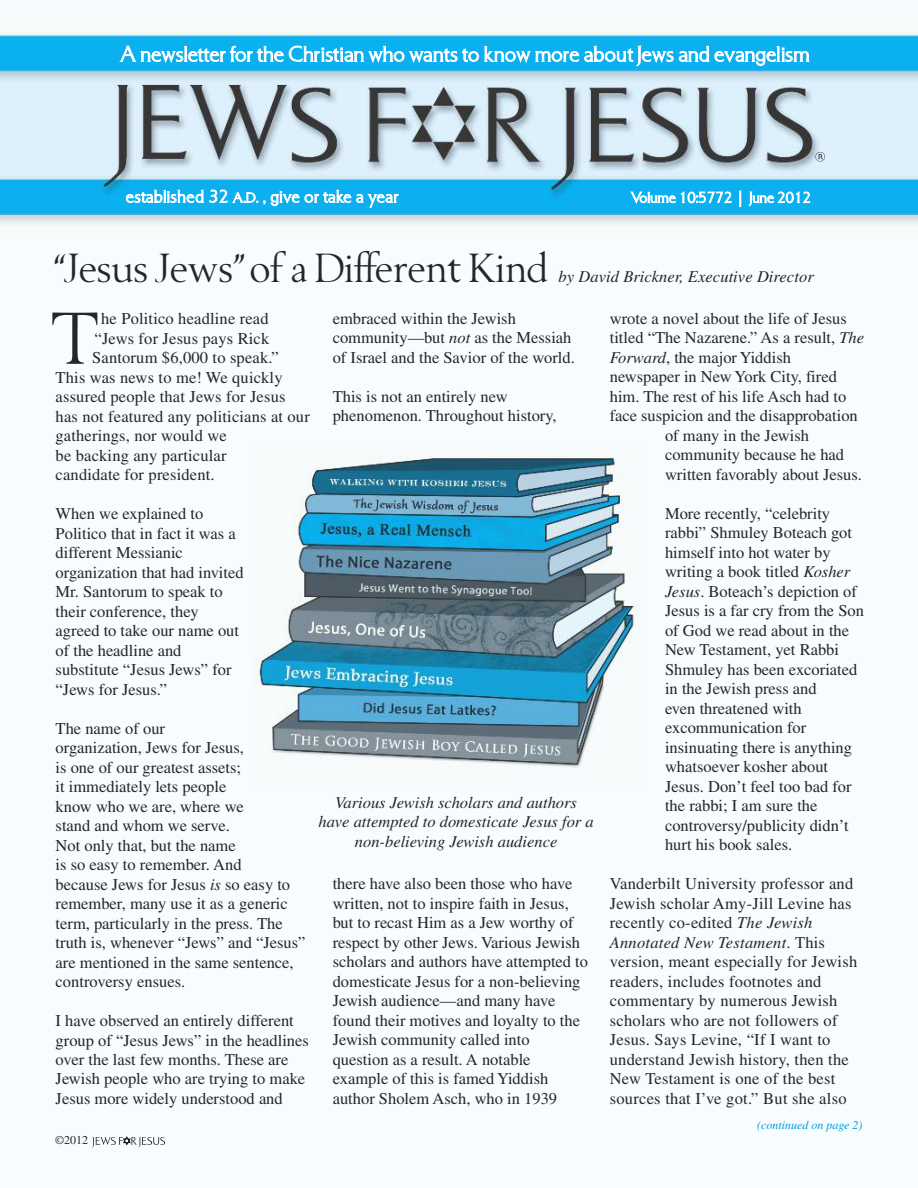
<style>
.page{position:relative;width:918px;height:1188px;background:#f7fcfe}
.page>*{position:absolute;margin:0;border:0;box-sizing:border-box;transform-origin:0 0}
.t1{font:73.05px "Berman";color:#272627}
.t2{font:40.5px "Berman";color:#272627}
.t3{font:16.5px/19.5px "Times";color:#272627}
.t4{font:italic 16.5px/19.5px "Times";color:#272627;text-align:center}
.t5{font:italic 12px "Times";color:#009fd9}
.t6{font:12px "Times";color:#272627}
.s1{font-style:italic}
</style>
<div class="page">
<img style="left:0;top:32px;width:918px;height:191px">
<svg style="left:120px;top:46px;width:589px;height:20px"></svg>
<svg style="left:715px;top:46px;width:94px;height:20px"></svg>
<svg style="left:126px;top:190px;width:139px;height:14px"></svg>
<svg style="left:271px;top:190px;width:127px;height:17px"></svg>
<svg style="left:630px;top:192px;width:102px;height:12px"></svg>
<svg style="left:740px;top:191px;width:1px;height:15px"></svg>
<svg style="left:749px;top:192px;width:61px;height:14px"></svg>
<svg style="left:815px;top:152px;width:10px;height:10px"></svg>
<svg style="left:92px;top:1137px;width:73px;height:11px"></svg>
<img style="left:250px;top:456px;width:389px;height:312px">
<h2 class="t2" style="left:54px;top:247px;width:496px">“Jesus Jews”of aDifferent Kind</h2>
<p class="t4" style="left:558px;top:269px;width:257px">by David Brickner, Executive Director</p>
<h1 class="t1" style="left:50px;top:299px;width:50px">T</h1>
<p class="t3" style="left:101px;top:310px;width:169px">he Politico headline read</p>
<p class="t3" style="left:95px;top:330px;width:176px">“Jews for Jesus pays Rick</p>
<p class="t3" style="left:92px;top:349px;width:188px">Santorum $6,000 to speak.”</p>
<p class="t3" style="left:56px;top:369px;width:228px">This was news to me! We quickly</p>
<p class="t3" style="left:56px;top:388px;width:231px">assured people that Jews for Jesus</p>
<p class="t3" style="left:56px;top:408px;width:256px">has not featured any politicians at our</p>
<p class="t3" style="left:56px;top:427px;width:173px">gatherings, nor would we</p>
<p class="t3" style="left:56px;top:447px;width:172px">be backing any particular</p>
<p class="t3" style="left:56px;top:466px;width:161px">candidate for president.</p>
<p class="t3" style="left:56px;top:505px;width:190px">When we explained to<br>Politico that in fact it was a different Messianic organization that had invited<br>Mr. Santorum to speak to their conference, they agreed to take our name out of the headline and substitute “Jesus Jews” for “Jews for Jesus.”</p>
<p class="t3" style="left:56px;top:720px;width:251px">The name of our<br>organization, Jews for Jesus,<br>is one of our greatest assets;<br>it immediately lets people<br>know who we are, where we<br>stand and whom we serve.<br>Not only that, but the name<br>is so easy to remember. And<br>because Jews for Jesus <span class="s1">is</span> so easy to remember, many use it as a generic term, particularly in the press. The truth is, whenever “Jews” and “Jesus” are mentioned in the same sentence, controversy ensues.</p>
<p class="t3" style="left:56px;top:1012px;width:255px">I have observed an entirely different group of “Jesus Jews” in the headlines over the last few months. These are Jewish people who are trying to make Jesus more widely understood and</p>
<p class="t3" style="left:333px;top:310px;width:244px">embraced within the Jewish community—but <span class="s1">not</span> as the Messiah of Israel and the Savior of the world.</p>
<p class="t3" style="left:333px;top:388px;width:226px">This is not an entirely new phenomenon. Throughout history,</p>
<p class="t4" style="left:318px;top:794px;width:277px">Various Jewish scholars and authors have attempted to domesticate Jesus for a non-believing Jewish audience</p>
<p class="t3" style="left:333px;top:876px;width:257px">there have also been those who have written, not to inspire faith in Jesus, but to recast Him as a Jew worthy of respect by other Jews. Various Jewish scholars and authors have attempted to domesticate Jesus for a non-believing Jewish audience—and many have found their motives and loyalty to the Jewish community called into question as a result. A notable example of this is famed Yiddish author Sholem Asch, who in 1939</p>
<p class="t6" style="left:55px;top:1136px;width:35px">©2012</p>
<p class="t3" style="left:610px;top:310px;width:239px">wrote a novel about the life of Jesus</p>
<p class="t3" style="left:610px;top:330px;width:256px">titled “The Nazarene.” As a result, <span class="s1">The</span></p>
<p class="t3" style="left:610px;top:349px;width:183px"><span class="s1">Forward</span>, the major Yiddish</p>
<p class="t3" style="left:610px;top:369px;width:229px">newspaper in New York City, fired</p>
<p class="t3" style="left:610px;top:388px;width:238px">him. The rest of his life Asch had to</p>
<p class="t3" style="left:610px;top:408px;width:250px">face suspicion and the disapprobation</p>
<p class="t3" style="left:665px;top:427px;width:146px">of many in the Jewish</p>
<p class="t3" style="left:665px;top:447px;width:181px">community because he had</p>
<p class="t3" style="left:665px;top:466px;width:199px">written favorably about Jesus.</p>
<p class="t3" style="left:665px;top:505px;width:201px">More recently, “celebrity rabbi” Shmuley Boteach got himself into hot water by writing a book titled <span class="s1">Kosher<br>Jesus</span>. Boteach’s depiction of<br>Jesus is a far cry from the Son of God we read about in the<br>New Testament, yet Rabbi<br>Shmuley has been excoriated in the Jewish press and<br>even threatened with excommunication for insinuating there is anything whatsoever kosher about<br>Jesus. Don’t feel too bad for the rabbi; I am sure the controversy/publicity didn’t hurt his book sales.</p>
<p class="t3" style="left:610px;top:876px;width:249px">Vanderbilt University professor and Jewish scholar Amy-Jill Levine has recently co-edited <span class="s1">The Jewish Annotated New Testament</span>. This version, meant especially for Jewish readers, includes footnotes and commentary by numerous Jewish scholars who are not followers of Jesus. Says Levine, “If I want to understand Jewish history, then the New Testament is one of the best sources that I’ve got.” But she also</p>
<p class="t5" style="left:757px;top:1121px;width:107px">(continued on page 2)</p>
</div>
